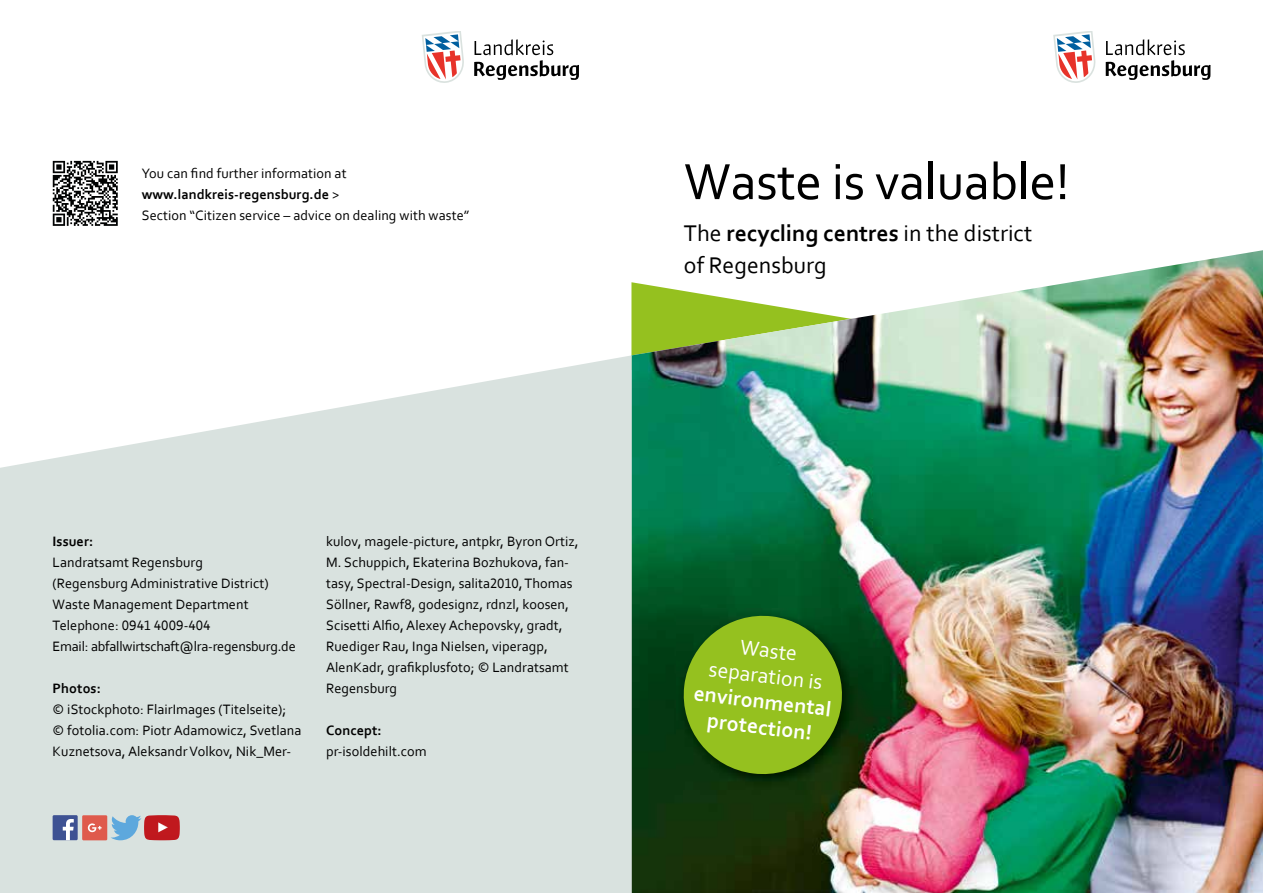
<style>
.page{position:relative;width:1263px;height:893px;background:#fff}
.page>*{position:absolute;margin:0;border:0;box-sizing:border-box;transform-origin:0 0}
.t1{font:53.25px "Corbel";letter-spacing:-.01em;color:#000}
.t2{font:23.85px/31.5px "Corbel";color:#000}
.t3{font:700 21.9px/25.5px "Corbel";color:#fff;text-align:center}
.t4{font:21.9px/25.7px "Corbel";color:#fff;text-align:center}
.t5{font:14.25px/21px "Corbel";letter-spacing:.005em;color:#000}
.t6{font:700 14.25px "Corbel";letter-spacing:.005em;color:#000}
.s1{font-weight:700}
</style>
<div class="page">
<svg style="left:1106px;top:39px;width:104px;height:41px"></svg>
<svg style="left:1053px;top:31px;width:43px;height:52px"></svg>
<svg style="left:474px;top:39px;width:105px;height:41px"></svg>
<svg style="left:422px;top:31px;width:42px;height:52px"></svg>
<img style="left:631px;top:250px;width:632px;height:643px">
<svg style="left:0;top:355px;width:631px;height:538px;fill:#d9e2df"></svg>
<svg style="left:52px;top:160px;width:66px;height:66px"></svg>
<svg style="left:53px;top:161px;width:65px;height:65px"></svg>
<img style="left:677px;top:609px;width:180px;height:180px">
<svg style="left:679px;top:611px;width:167px;height:168px"></svg>
<div style="left:53px;top:815px;width:25px;height:25px;background:#3e5293"></div>
<svg style="left:63px;top:819px;width:11px;height:21px"></svg>
<svg style="left:82px;top:815px;width:98px;height:25px"></svg>
<p class="t5" style="left:142px;top:163px;width:329px">You can find further information at <span class="s1">www.landkreis-regensburg.de</span> &gt;<br>Section “Citizen service – advice on dealing with waste”</p>
<p class="t6" style="left:53px;top:532px;width:42px">Issuer:</p>
<p class="t5" style="left:53px;top:551px;width:245px">Landratsamt Regensburg<br>(Regensburg Administrative District)<br>Waste Management Department Telephone: 0941 4009-404<br>Email: abfallwirtschaft@lra-regensburg.de</p>
<p class="t6" style="left:53px;top:679px;width:50px">Photos:</p>
<p class="t5" style="left:53px;top:698px;width:250px">© iStockphoto: FlairImages (Titelseite); © fotolia.com: Piotr Adamowicz, Svetlana<br>Kuznetsova, Aleksandr Volkov, Nik_Mer-</p>
<p class="t5" style="left:326px;top:530px;width:254px">kulov, magele-picture, antpkr, Byron Ortiz, M. Schuppich, Ekaterina Bozhukova, fan&shy;tasy, Spectral-Design, salita2010, Thomas Söllner, Rawf8, godesignz, rdnzl, koosen, Scisetti Alfio, Alexey Achepovsky, gradt, Ruediger Rau, Inga Nielsen, viperagp, AlenKadr, grafikplusfoto; © Landratsamt Regensburg</p>
<p class="t6" style="left:326px;top:721px;width:57px">Concept:</p>
<p class="t5" style="left:326px;top:740px;width:102px">pr-isoldehilt.com</p>
<h1 class="t1" style="left:684px;top:148px;width:387px">Waste is valuable!</h1>
<h2 class="t2" style="left:684px;top:217px;width:350px">The <span class="s1">recycling centres</span> in the district of Regensburg</h2>
<h3 class="t4" style="left:714px;top:630px;width:116px;rotate:7deg">Waste separation is</h3>
<h3 class="t3" style="left:696px;top:679px;width:140px;rotate:7deg">environmental protection!</h3>
</div>
